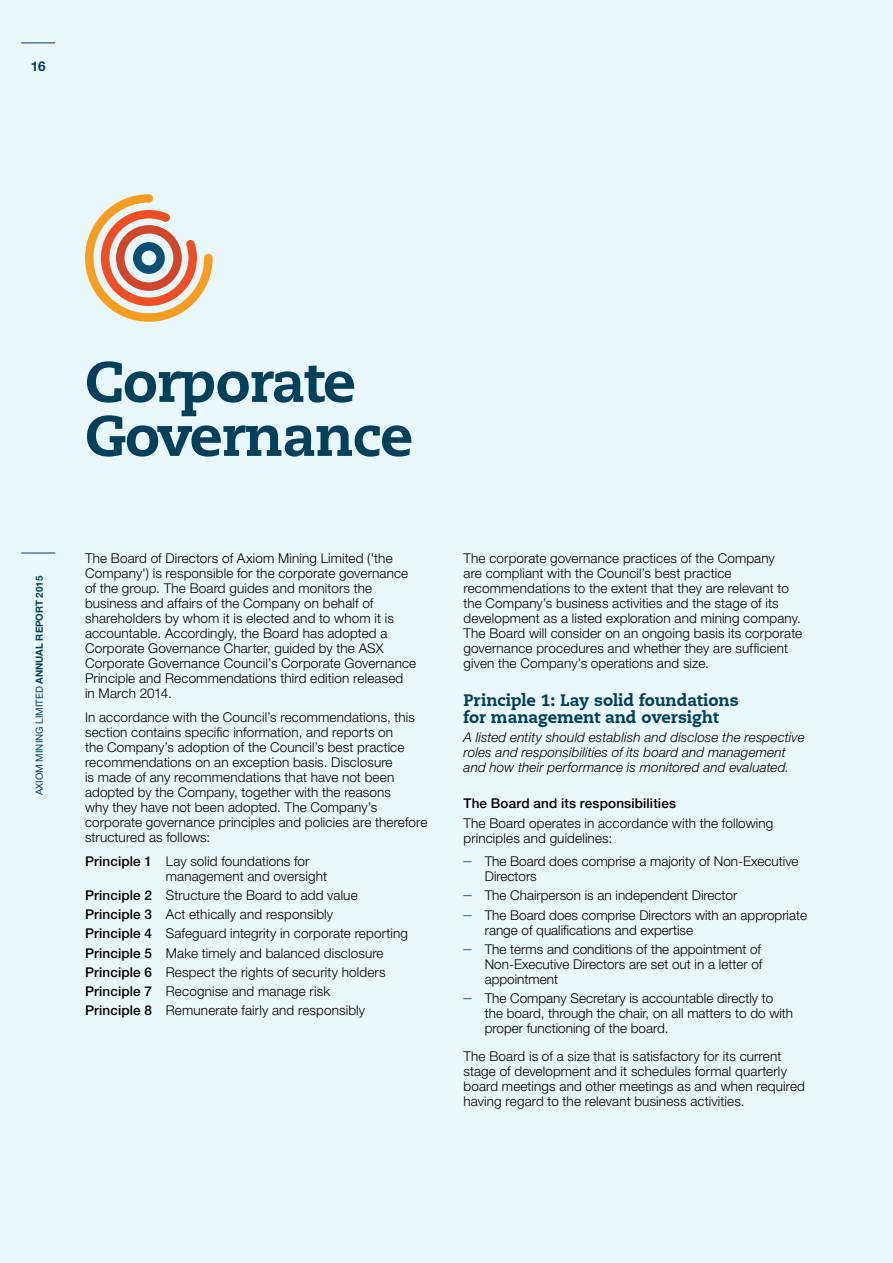
<style>
.page{position:relative;width:893px;height:1263px;background:#e9f7fe}
.page>*{position:absolute;margin:0;border:0;box-sizing:border-box;transform-origin:0 0}
.t1{font:800 57px/54px "Caecilia LT";letter-spacing:-.02em;color:#00405a}
.t2{font:800 16.5px/16.5px "Caecilia LT";letter-spacing:-.005em;color:#00405a}
.t3{font:300 13.5px/15px "Helvetica Neue";letter-spacing:.01em;color:#000}
.t4{font:italic 300 13.5px/15px "Helvetica Neue";letter-spacing:.01em;color:#000}
.t5{font:500 13.5px "Helvetica Neue";letter-spacing:.01em;color:#000}
.t6{font:700 13.5px "Helvetica Neue";color:#00405a}
.t7{font:9.75px "Helvetica Neue";color:#00405a}
.s1{font-weight:700}
.s2{font-weight:500}
.s3{font-family:"Caecilia LT Std";font-size:16.5px;color:#00405a}
</style>
<div class="page">
<svg style="left:85px;top:194px;width:128px;height:128px"></svg>
<hr style="left:21px;top:43px;width:34px;height:1px;background:#00405a">
<hr style="left:21px;top:553px;width:34px;height:1px;background:#00405a">
<p class="t6" style="left:31px;top:58px;width:17px">16</p>
<p class="t7" style="left:34px;top:795px;width:221px;rotate:-90deg">AXIOM MINING LIMITED <span class="s1">ANNUAL REPORT 2015</span></p>
<h1 class="t1" style="left:85px;top:355px;width:329px">Corporate<br>Governance</h1>
<p class="t3" style="left:85px;top:551px;width:333px">The Board of Directors of Axiom Mining Limited ('the Company') is responsible for the corporate governance of the group. The Board guides and monitors the business and affairs of the Company on behalf of shareholders by whom it is elected and to whom it is accountable. Accordingly, the Board has adopted a Corporate Governance Charter, guided by the ASX Corporate Governance Council’s Corporate Governance Principle and Recommendations third edition released in March 2014.</p>
<p class="t3" style="left:85px;top:709px;width:344px">In accordance with the Council’s recommendations, this section contains specific information, and reports on<br>the Company’s adoption of the Council’s best practice recommendations on an exception basis. Disclosure<br>is made of any recommendations that have not been adopted by the Company, together with the reasons<br>why they have not been adopted. The Company’s corporate governance principles and policies are therefore structured as follows:</p>
<p class="t3" style="left:166px;top:853px;width:163px;text-indent:-81px"><span class="s2">Principle 1</span> Lay solid foundations for management and oversight</p>
<p class="t3" style="left:85px;top:885px;width:324px;line-height:19.2px"><span class="s2">Principle 2</span> Structure the Board to add value <span class="s2">Principle 3</span> Act ethically and responsibly<br><span class="s2">Principle 4</span> Safeguard integrity in corporate reporting <span class="s2">Principle 5</span> Make timely and balanced disclosure <span class="s2">Principle 6</span> Respect the rights of security holders <span class="s2">Principle 7</span> Recognise and manage risk<br><span class="s2">Principle 8</span> Remunerate fairly and responsibly</p>
<p class="t3" style="left:463px;top:551px;width:340px">The corporate governance practices of the Company<br>are compliant with the Council’s best practice recommendations to the extent that they are relevant to the Company’s business activities and the stage of its development as a listed exploration and mining company.<br>The Board will consider on an ongoing basis its corporate governance procedures and whether they are sufficient given the Company’s operations and size.</p>
<p class="t2" style="left:463px;top:692px;width:277px">Principle 1: Lay solid foundations for management and oversight</p>
<p class="t4" style="left:463px;top:729px;width:343px">A listed entity should establish and disclose the respective roles and responsibilities of its board and management and how their performance is monitored and evaluated.</p>
<p class="t5" style="left:463px;top:795px;width:214px">The Board and its responsibilities</p>
<p class="t3" style="left:463px;top:815px;width:311px">The Board operates in accordance with the following principles and guidelines:</p>
<p class="t3" style="left:485px;top:853px;width:315px;text-indent:-21px"><span class="s3">–</span> The Board does comprise a majority of Non-Executive<br>Directors</p>
<p class="t3" style="left:463px;top:888px;width:275px"><span class="s3">–</span> The Chairperson is an independent Director</p>
<p class="t3" style="left:485px;top:907px;width:324px;text-indent:-21px"><span class="s3">–</span> The Board does comprise Directors with an appropriate range of qualifications and expertise</p>
<p class="t3" style="left:485px;top:941px;width:279px;text-align:justify;text-indent:-21px"><span class="s3">–</span> The terms and conditions of the appointment of Non-Executive Directors are set out in a letter of appointment</p>
<p class="t3" style="left:485px;top:990px;width:310px;text-indent:-21px"><span class="s3">–</span> The Company Secretary is accountable directly to the board, through the chair, on all matters to do with proper functioning of the board.</p>
<p class="t3" style="left:463px;top:1048px;width:343px">The Board is of a size that is satisfactory for its current stage of development and it schedules formal quarterly board meetings and other meetings as and when required having regard to the relevant business activities.</p>
</div>
